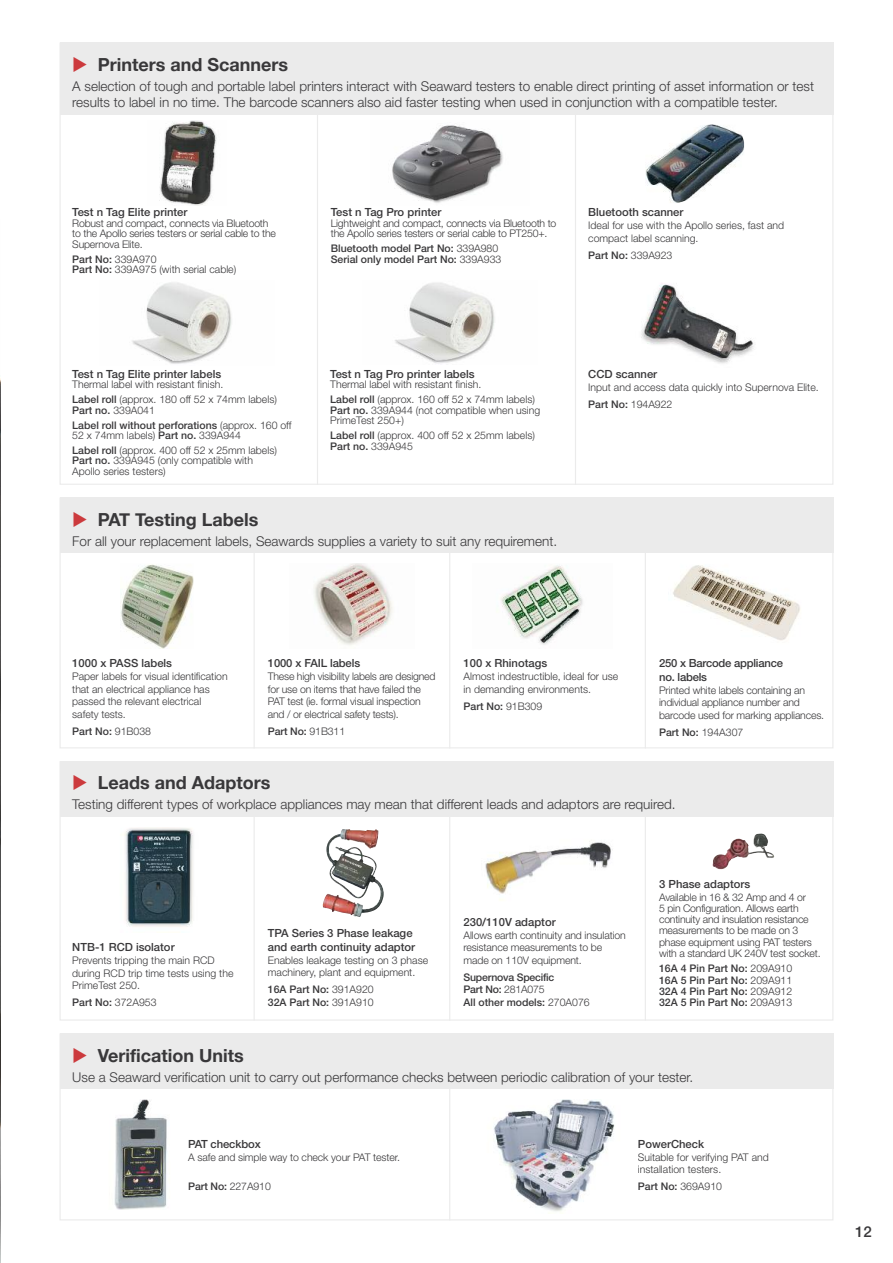
<style>
.page{position:relative;width:893px;height:1263px;background:#fff}
.page>*{position:absolute;margin:0;border:0;box-sizing:border-box;transform-origin:0 0}
.t1{font:700 18px "Helvetica Neue";color:#39383a}
.t2{font:500 15px "Helvetica Neue";color:#39383a}
.t3{font:300 13.5px/16.2px "Helvetica Neue";color:#39383a}
.t4{font:500 11.25px/13.5px "Helvetica Neue";color:#39383a}
.t5{font:500 11.25px/13.5px "Helvetica Neue";letter-spacing:-.02em;color:#39383a}
.t6{font:300 10.5px/12.6px "Helvetica Neue";letter-spacing:-.005em;color:#39383a}
.t7{font:500 10.5px/11.2px "Helvetica Neue";color:#39383a}
.t8{font:500 10.5px/12.6px "Helvetica Neue";letter-spacing:-.02em;color:#39383a}
.s1{color:#cc3a3d}
.s2{font-weight:500}
.s3{font-weight:300}
</style>
<div class="page">
<img style="left:0;top:378px;width:1px;height:885px">
<div style="left:60px;top:43px;width:773px;height:72px;background:#ebebeb"></div>
<div style="left:60px;top:497px;width:773px;height:56px;background:#ebebeb"></div>
<div style="left:60px;top:761px;width:773px;height:55px;background:#ebebeb"></div>
<div style="left:60px;top:1033px;width:773px;height:56px;background:#ebebeb"></div>
<img style="left:159px;top:121px;width:58px;height:85px">
<img style="left:392px;top:125px;width:111px;height:78px">
<img style="left:120px;top:564px;width:74px;height:84px">
<img style="left:314px;top:563px;width:79px;height:83px">
<img style="left:500px;top:565px;width:83px;height:80px">
<img style="left:673px;top:565px;width:127px;height:76px">
<img style="left:124px;top:827px;width:69px;height:100px">
<img style="left:114px;top:1099px;width:53px;height:111px">
<img style="left:493px;top:1099px;width:122px;height:113px">
<img style="left:323px;top:829px;width:61px;height:88px">
<img style="left:485px;top:841px;width:128px;height:59px">
<img style="left:712px;top:834px;width:62px;height:36px">
<img style="left:132px;top:282px;width:100px;height:82px">
<img style="left:395px;top:282px;width:100px;height:82px">
<img style="left:641px;top:283px;width:113px;height:81px">
<hr style="left:317px;top:115px;width:1px;height:370px;background:#ebebeb">
<hr style="left:575px;top:115px;width:1px;height:370px;background:#ebebeb">
<hr style="left:254px;top:553px;width:1px;height:195px;background:#ebebeb">
<hr style="left:449px;top:553px;width:1px;height:195px;background:#ebebeb">
<hr style="left:645px;top:553px;width:1px;height:195px;background:#ebebeb">
<hr style="left:254px;top:816px;width:1px;height:204px;background:#ebebeb">
<hr style="left:449px;top:816px;width:1px;height:204px;background:#ebebeb">
<hr style="left:449px;top:1089px;width:1px;height:131px;background:#ebebeb">
<hr style="left:645px;top:816px;width:1px;height:204px;background:#ebebeb">
<img style="left:645px;top:125px;width:99px;height:78px">
<h1 class="t1" style="left:72px;top:53px;width:217px"><span class="s1">◆</span> Printers and Scanners</h1>
<p class="t3" style="left:72px;top:79px;width:743px">A selection of tough and portable label printers interact with Seaward testers to enable direct printing of asset information or test results to label in no time. The barcode scanners also aid faster testing when used in conjunction with a compatible tester.</p>
<p class="t4" style="left:72px;top:207px;width:117px">Test n Tag Elite printer</p>
<p class="t6" style="left:72px;top:219px;width:205px;line-height:10.5px">Robust and compact, connects via Bluetooth to the Apollo series testers or serial cable to the<br>Supernova Elite.</p>
<p class="t6" style="left:72px;top:255px;width:165px;line-height:10.5px"><span class="s2">Part No:</span> 339A970<br><span class="s2">Part No:</span> 339A975 (with serial cable)</p>
<p class="t4" style="left:331px;top:207px;width:112px">Test n Tag Pro printer</p>
<p class="t6" style="left:331px;top:219px;width:227px;line-height:10.5px">Lightweight and compact, connects via Bluetooth to the Apollo series testers or serial cable to PT250+.</p>
<p class="t7" style="left:331px;top:244px;width:172px;line-height:10.5px">Bluetooth model Part No: <span class="s3">339A980<br></span>Serial only model Part No: <span class="s3">339A933</span></p>
<p class="t4" style="left:588px;top:207px;width:97px">Bluetooth scanner</p>
<p class="t6" style="left:588px;top:220px;width:198px">Ideal for use with the Apollo series, fast and compact label scanning.</p>
<p class="t7" style="left:588px;top:250px;width:86px">Part No: <span class="s3">339A923</span></p>
<p class="t4" style="left:72px;top:368px;width:150px">Test n Tag Elite printer labels</p>
<p class="t6" style="left:72px;top:378px;width:206px;line-height:14.7px">Thermal label with resistant finish.<br><span class="s2">Label roll</span> (approx. 180 off 52 x 74mm labels)</p>
<p class="t7" style="left:72px;top:404px;width:221px;line-height:14.7px">Part no. <span class="s3">339A041<br></span>Label roll without perforations <span class="s3">(approx. 160 off</span></p>
<p class="t6" style="left:72px;top:429px;width:206px;line-height:14.7px">52 x 74mm labels) <span class="s2">Part no.</span> 339A944<br><span class="s2">Label roll</span> (approx. 400 off 52 x 25mm labels)</p>
<p class="t6" style="left:72px;top:456px;width:182px;line-height:10.5px"><span class="s2">Part no.</span> 339A945 (only compatible with<br>Apollo series testers)</p>
<p class="t4" style="left:330px;top:368px;width:146px">Test n Tag Pro printer labels</p>
<p class="t6" style="left:330px;top:378px;width:206px;line-height:14.7px">Thermal label with resistant finish.<br><span class="s2">Label roll</span> (approx. 160 off 52 x 74mm labels)</p>
<p class="t6" style="left:330px;top:406px;width:212px;line-height:10.5px"><span class="s2">Part no.</span> 339A944 (not compatible when using<br>PrimeTest 250+)</p>
<p class="t6" style="left:330px;top:431px;width:206px;line-height:10.5px"><span class="s2">Label roll</span> (approx. 400 off 52 x 25mm labels)<br><span class="s2">Part no.</span> 339A945</p>
<h1 class="t1" style="left:72px;top:508px;width:188px"><span class="s1">◆</span> PAT Testing Labels</h1>
<p class="t3" style="left:72px;top:534px;width:486px">For all your replacement labels, Seawards supplies a variety to suit any requirement.</p>
<p class="t4" style="left:588px;top:368px;width:70px">CCD scanner</p>
<p class="t6" style="left:588px;top:380px;width:232px;line-height:16.8px">Input and access data quickly into Supernova Elite.<br><span class="s2">Part No:</span> 194A922</p>
<p class="t4" style="left:72px;top:657px;width:101px">1000 x PASS labels</p>
<p class="t6" style="left:72px;top:671px;width:157px">Paper labels for visual identification that an electrical appliance has passed the relevant electrical safety tests.</p>
<p class="t7" style="left:72px;top:726px;width:80px">Part No: <span class="s3">91B038</span></p>
<p class="t4" style="left:268px;top:657px;width:94px">1000 x FAIL labels</p>
<p class="t6" style="left:268px;top:671px;width:169px">These high visibility labels are designed for use on items that have failed the PAT test (ie. formal visual inspection and / or electrical safety tests).</p>
<p class="t7" style="left:268px;top:726px;width:79px">Part No: <span class="s3">91B311</span></p>
<p class="t4" style="left:463px;top:657px;width:85px">100 x Rhinotags</p>
<p class="t6" style="left:463px;top:671px;width:156px">Almost indestructible, ideal for use in demanding environments.</p>
<p class="t7" style="left:463px;top:701px;width:80px">Part No: <span class="s3">91B309</span></p>
<p class="t5" style="left:659px;top:657px;width:125px">250 x Barcode appliance no. labels</p>
<p class="t6" style="left:659px;top:684px;width:167px">Printed white labels containing an individual appliance number and barcode used for marking appliances.</p>
<p class="t7" style="left:659px;top:727px;width:86px">Part No: <span class="s3">194A307</span></p>
<h1 class="t1" style="left:72px;top:772px;width:200px"><span class="s1">◆</span> Leads and Adaptors</h1>
<p class="t3" style="left:72px;top:798px;width:605px">Testing different types of workplace appliances may mean that different leads and adaptors are required.</p>
<p class="t4" style="left:72px;top:941px;width:104px">NTB-1 RCD isolator</p>
<p class="t6" style="left:72px;top:955px;width:163px">Prevents tripping the main RCD during RCD trip time tests using the<br>PrimeTest 250.</p>
<p class="t7" style="left:72px;top:998px;width:86px">Part No: <span class="s3">372A953</span></p>
<p class="t4" style="left:268px;top:927px;width:149px">TPA Series 3 Phase leakage and earth continuity adaptor</p>
<p class="t6" style="left:268px;top:954px;width:162px">Enables leakage testing on 3 phase machinery, plant and equipment.</p>
<p class="t7" style="left:268px;top:984px;width:107px;line-height:12.6px">16A Part No: <span class="s3">391A920<br></span>32A Part No: <span class="s3">391A910</span></p>
<p class="t4" style="left:463px;top:916px;width:94px">230/110V adaptor</p>
<p class="t6" style="left:463px;top:930px;width:164px">Allows earth continuity and insulation resistance measurements to be made on 110V equipment.</p>
<p class="t8" style="left:463px;top:972px;width:128px">Supernova Specific<br>Part No: <span class="s3">281A075<br></span>All other models: <span class="s3">270A076</span></p>
<p class="t4" style="left:659px;top:878px;width:93px">3 Phase adaptors</p>
<p class="t6" style="left:659px;top:892px;width:163px;line-height:11.2px">Available in 16 &amp; 32 Amp and 4 or<br>5 pin Configuration. Allows earth continuity and insulation resistance measurements to be made on 3 phase equipment using PAT testers with a standard UK 240V test socket.</p>
<p class="t7" style="left:659px;top:964px;width:135px;text-align:justify">16A 4 Pin Part No: <span class="s3">209A910<br></span>16A 5 Pin Part No: <span class="s3">209A911<br></span>32A 4 Pin Part No: <span class="s3">209A912<br></span>32A 5 Pin Part No: <span class="s3">209A913</span></p>
<h1 class="t1" style="left:72px;top:1044px;width:173px"><span class="s1">◆</span> Verification Units</h1>
<p class="t3" style="left:72px;top:1070px;width:622px">Use a Seaward verification unit to carry out performance checks between periodic calibration of your tester.</p>
<p class="t4" style="left:188px;top:1138px;width:74px">PAT checkbox</p>
<p class="t6" style="left:188px;top:1151px;width:213px">A safe and simple way to check your PAT tester.</p>
<p class="t7" style="left:188px;top:1182px;width:84px">Part No: <span class="s3">227A910</span></p>
<p class="t4" style="left:638px;top:1138px;width:68px">PowerCheck</p>
<p class="t6" style="left:638px;top:1151px;width:132px">Suitable for verifying PAT and installation testers.</p>
<p class="t7" style="left:638px;top:1182px;width:86px">Part No: <span class="s3">369A910</span></p>
<h2 class="t2" style="left:855px;top:1226px;width:18px">12</h2>
</div>
